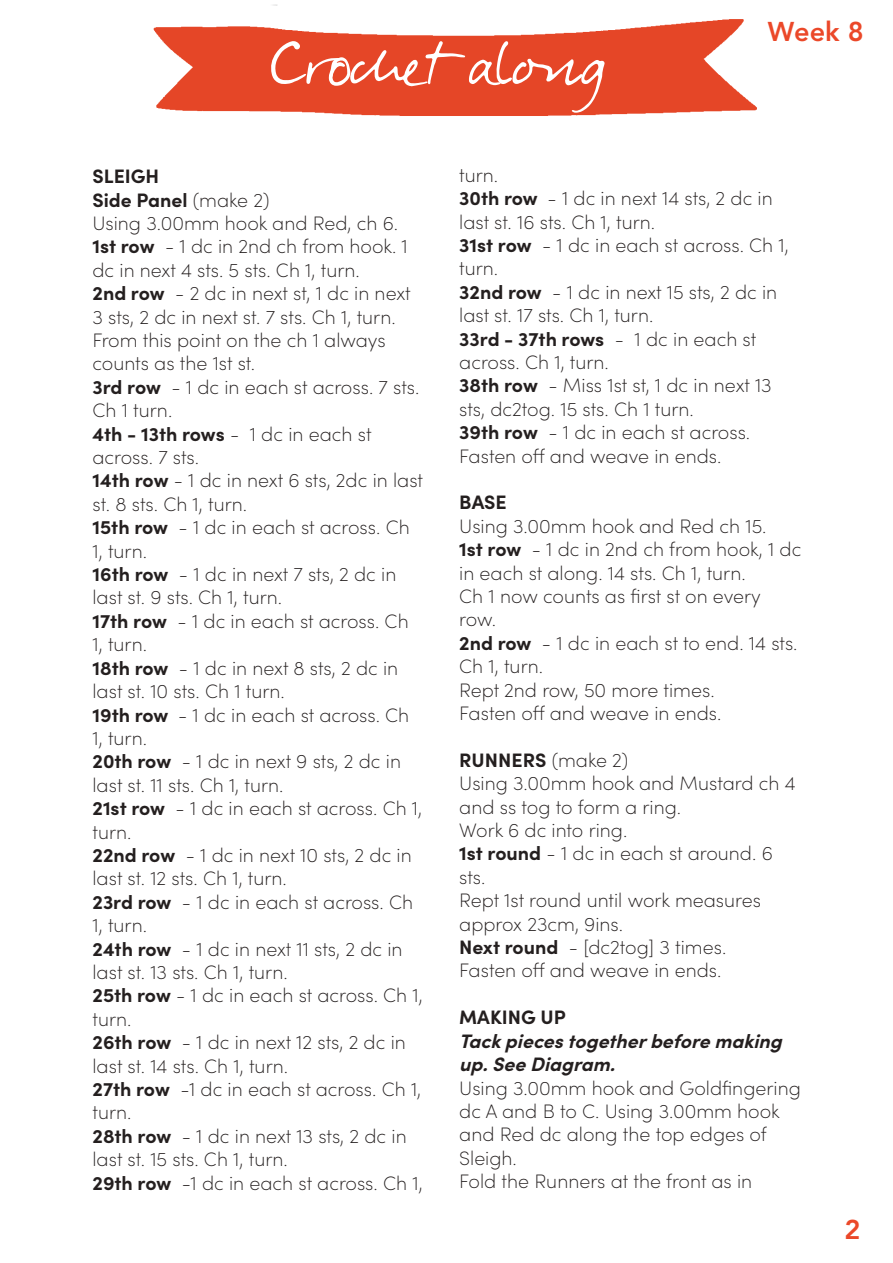
<style>
.page{position:relative;width:893px;height:1263px;background:#fff}
.page>*{position:absolute;margin:0;border:0;box-sizing:border-box;transform-origin:0 0}
.t1{font:78px "Darkwoman";color:#fff}
.t2{font:800 27px "Avenir";color:#eb4829}
.t3{font:200 19.5px/23.4px "Sofia Pro";color:#241f1f}
.t4{font:italic 700 19.5px/23.4px "Sofia Pro";color:#241f1f}
.t5{font:700 19.5px "Sofia Pro";color:#241f1f}
.s1{font-weight:700}
</style>
<div class="page">
<img style="left:153px;top:4px;width:604px;height:112px">
<h1 class="t1" style="left:271px;top:12px;width:335px">Crochet along</h1>
<h2 class="t2" style="left:768px;top:15px;width:97px">Week 8</h2>
<p class="t3" style="left:92px;top:164px;width:332px"><span class="s1">SLEIGH<br>Side Panel</span> (make 2)<br>Using 3.00mm hook and Red, ch 6.<br><span class="s1">1st row</span> - 1 dc in 2nd ch from hook. 1 dc in next 4 sts. 5 sts. Ch 1, turn.<br><span class="s1">2nd row</span> - 2 dc in next st, 1 dc in next<br>3 sts, 2 dc in next st. 7 sts. Ch 1, turn.<br>From this point on the ch 1 always counts as the 1st st.<br><span class="s1">3rd row</span> - 1 dc in each st across. 7 sts.<br>Ch 1 turn.<br><span class="s1">4th - 13th rows</span> - 1 dc in each st across. 7 sts.<br><span class="s1">14th row</span> - 1 dc in next 6 sts, 2dc in last st. 8 sts. Ch 1, turn.<br><span class="s1">15th row</span> - 1 dc in each st across. Ch<br>1, turn.<br><span class="s1">16th row</span> - 1 dc in next 7 sts, 2 dc in last st. 9 sts. Ch 1, turn.<br><span class="s1">17th row</span> - 1 dc in each st across. Ch<br>1, turn.<br><span class="s1">18th row</span> - 1 dc in next 8 sts, 2 dc in last st. 10 sts. Ch 1 turn.<br><span class="s1">19th row</span> - 1 dc in each st across. Ch<br>1, turn.<br><span class="s1">20th row</span> - 1 dc in next 9 sts, 2 dc in last st. 11 sts. Ch 1, turn.<br><span class="s1">21st row</span> - 1 dc in each st across. Ch 1, turn.<br><span class="s1">22nd row</span> - 1 dc in next 10 sts, 2 dc in last st. 12 sts. Ch 1, turn.<br><span class="s1">23rd row</span> - 1 dc in each st across. Ch<br>1, turn.<br><span class="s1">24th row</span> - 1 dc in next 11 sts, 2 dc in last st. 13 sts. Ch 1, turn.<br><span class="s1">25th row</span> - 1 dc in each st across. Ch 1, turn.<br><span class="s1">26th row</span> - 1 dc in next 12 sts, 2 dc in last st. 14 sts. Ch 1, turn.<br><span class="s1">27th row</span> -1 dc in each st across. Ch 1, turn.<br><span class="s1">28th row</span> - 1 dc in next 13 sts, 2 dc in last st. 15 sts. Ch 1, turn.<br><span class="s1">29th row</span> -1 dc in each st across. Ch 1,</p>
<p class="t3" style="left:459px;top:162px;width:331px">turn.<br><span class="s1">30th row</span> - 1 dc in next 14 sts, 2 dc in last st. 16 sts. Ch 1, turn.<br><span class="s1">31st row</span> - 1 dc in each st across. Ch 1, turn.<br><span class="s1">32nd row</span> - 1 dc in next 15 sts, 2 dc in last st. 17 sts. Ch 1, turn.<br><span class="s1">33rd - 37th rows</span> - 1 dc in each st across. Ch 1, turn.<br><span class="s1">38th row</span> - Miss 1st st, 1 dc in next 13 sts, dc2tog. 15 sts. Ch 1 turn.<br><span class="s1">39th row</span> - 1 dc in each st across.<br>Fasten off and weave in ends.</p>
<p class="t5" style="left:459px;top:488px;width:49px">BASE</p>
<p class="t3" style="left:459px;top:513px;width:344px">Using 3.00mm hook and Red ch 15.<br><span class="s1">1st row</span> - 1 dc in 2nd ch from hook, 1 dc in each st along. 14 sts. Ch 1, turn.<br>Ch 1 now counts as first st on every row.<br><span class="s1">2nd row</span> - 1 dc in each st to end. 14 sts.<br>Ch 1, turn.<br>Rept 2nd row, 50 more times.<br>Fasten off and weave in ends.</p>
<p class="t3" style="left:459px;top:747px;width:338px"><span class="s1">RUNNERS</span> (make 2)<br>Using 3.00mm hook and Mustard ch 4 and ss tog to form a ring.<br>Work 6 dc into ring.<br><span class="s1">1st round</span> - 1 dc in each st around. 6 sts.<br>Rept 1st round until work measures approx 23cm, 9ins.<br><span class="s1">Next round</span> - [dc2tog] 3 times.<br>Fasten off and weave in ends.</p>
<p class="t5" style="left:459px;top:1002px;width:108px">MAKING UP</p>
<p class="t4" style="left:459px;top:1027px;width:330px">Tackpiecestogetherbeforemaking up.SeeDiagram.</p>
<p class="t3" style="left:459px;top:1075px;width:343px">Using 3.00mm hook and Goldfingering dc A and B to C. Using 3.00mm hook and Red dc along the top edges of<br>Sleigh.<br>Fold the Runners at the front as in</p>
<h2 class="t2" style="left:844px;top:1213px;width:17px">2</h2>
</div>
